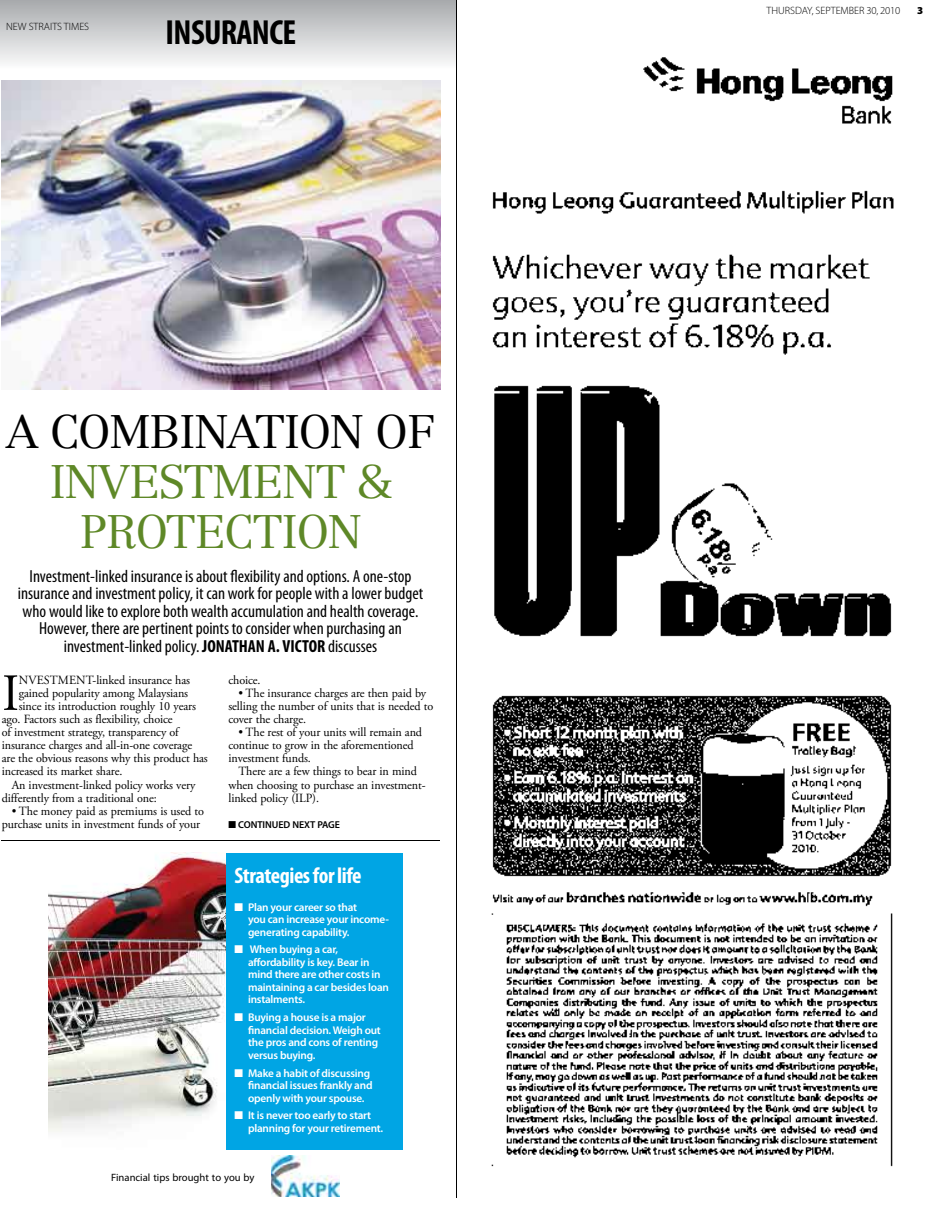
<style>
.page{position:relative;width:925px;height:1205px;background:#fff}
.page>*{position:absolute;margin:0;border:0;box-sizing:border-box;transform-origin:0 0}
.t1{font:52.12px "Adobe Garamond Pro";color:#000}
.t2{font:300 46.25px/50px "Centennial LT Std";letter-spacing:-.02em;color:#5e8827;text-align:center}
.t3{font:700 condensed 35px "Myriad Pro";letter-spacing:-.02em;color:#000}
.t4{font:700 condensed 22.5px "Myriad Pro";letter-spacing:-.02em;color:#fff}
.t5{font:condensed 17.5px/17.5px "Myriad Pro";color:#000;text-align:center}
.t6{font:12.5px/13.1px "Adobe Garamond Pro";letter-spacing:-.01em;color:#000}
.t7{font:600 11.25px/12.5px "Myriad Pro";letter-spacing:-.02em;color:#fff}
.t8{font:300 10.62px "Myriad Pro";color:#000}
.t9{font:10.62px "Myriad Pro";color:#000}
.t10{font:900 10.62px "Myriad Pro";color:#000}
.t11{font:600 10px "Myriad Pro";letter-spacing:-.01em;color:#000}
.s1{color:#000}
.s2{font-weight:700}
</style>
<div class="page">
<div style="left:0;top:0;width:456px;height:69px;background:linear-gradient(to bottom,#a7aaac,#fcfcfc)"></div>
<hr style="left:456px;top:0;width:1px;height:1197px;background:#000">
<div style="left:226px;top:853px;width:177px;height:296px;background:#00a5e4"></div>
<img style="left:48px;top:853px;width:178px;height:279px">
<img style="left:271px;top:1156px;width:69px;height:41px">
<hr style="left:2px;top:840px;width:438px;height:1px;background:#000">
<img style="left:2px;top:81px;width:438px;height:308px">
<img style="left:491px;top:57px;width:403px;height:1110px">
<p class="t8" style="left:6px;top:21px;width:85px">NEW STRAITS TIMES</p>
<p class="t3" style="left:166px;top:13px;width:132px">INSURANCE</p>
<p class="t2" style="left:6px;top:406px;width:431px"><span class="s1">A COMBINATION OF<br></span>INVESTMENT &amp;<br>PROTECTION</p>
<p class="t5" style="left:18px;top:567px;width:407px">Investment-linked insurance is about flexibility and options. A one-stop insurance and investment policy, it can work for people with a lower budget who would like to explore both wealth accumulation and health coverage.<br>However, there are pertinent points to consider when purchasing an investment-linked policy. <span class="s2">JONATHAN A. VICTOR</span> discusses</p>
<p class="t1" style="left:2px;top:662px;width:19px">I</p>
<p class="t6" style="left:19px;top:673px;width:173px">NVESTMENT-linked insurance has</p>
<p class="t6" style="left:19px;top:686px;width:171px">gained popularity among Malaysians</p>
<p class="t6" style="left:19px;top:700px;width:179px">since its introduction roughly 10 years</p>
<p class="t6" style="left:2px;top:713px;width:172px">ago. Factors such as flexibility, choice</p>
<p class="t6" style="left:2px;top:726px;width:179px">of investment strategy, transparency of</p>
<p class="t6" style="left:2px;top:739px;width:192px">insurance charges and all-in-one coverage</p>
<p class="t6" style="left:2px;top:752px;width:208px">are the obvious reasons why this product has</p>
<p class="t6" style="left:2px;top:765px;width:122px">increased its market share.</p>
<p class="t6" style="left:12px;top:778px;width:185px">An investment-linked policy works very</p>
<p class="t6" style="left:2px;top:791px;width:157px">differently from a traditional one:</p>
<p class="t6" style="left:2px;top:805px;width:204px;text-indent:10px">• The money paid as premiums is used to purchase units in investment funds of your</p>
<p class="t6" style="left:228px;top:673px;width:34px">choice.</p>
<p class="t6" style="left:228px;top:686px;width:206px;text-indent:10px">• The insurance charges are then paid by selling the number of units that is needed to cover the charge.</p>
<p class="t6" style="left:238px;top:726px;width:185px">• The rest of your units will remain and</p>
<p class="t6" style="left:228px;top:739px;width:187px">continue to grow in the aforementioned</p>
<p class="t6" style="left:228px;top:752px;width:84px">investment funds.</p>
<p class="t6" style="left:238px;top:765px;width:180px">There are a few things to bear in mind</p>
<p class="t6" style="left:228px;top:778px;width:199px">when choosing to purchase an investment-</p>
<p class="t6" style="left:228px;top:791px;width:92px">linked policy (ILP).</p>
<p class="t11" style="left:228px;top:819px;width:113px">■ CONTINUED NEXT PAGE</p>
<p class="t4" style="left:234px;top:863px;width:129px">Strategies for life</p>
<p class="t7" style="left:248px;top:901px;width:142px;text-indent:-14px">■ Plan your career so that<br>you can increase your income&shy;generating capability.</p>
<p class="t7" style="left:248px;top:943px;width:142px;text-indent:-14px">■ When buying a car, affordability is key. Bear in mind there are other costs in maintaining a car besides loan instalments.</p>
<p class="t7" style="left:248px;top:1011px;width:134px;text-indent:-14px">■ Buying a house is a major financial decision. Weigh out the pros and cons of renting versus buying.</p>
<p class="t7" style="left:248px;top:1067px;width:126px;text-indent:-14px">■ Make a habit of discussing financial issues frankly and openly with your spouse.</p>
<p class="t7" style="left:248px;top:1109px;width:137px;text-indent:-14px">■ It is never too early to start planning for your retirement.</p>
<p class="t9" style="left:111px;top:1172px;width:145px">Financial tips brought to you by</p>
<p class="t8" style="left:766px;top:5px;width:135px">THURSDAY, SEPTEMBER 30, 2010</p>
<p class="t10" style="left:917px;top:5px;width:8px">3</p>
</div>
